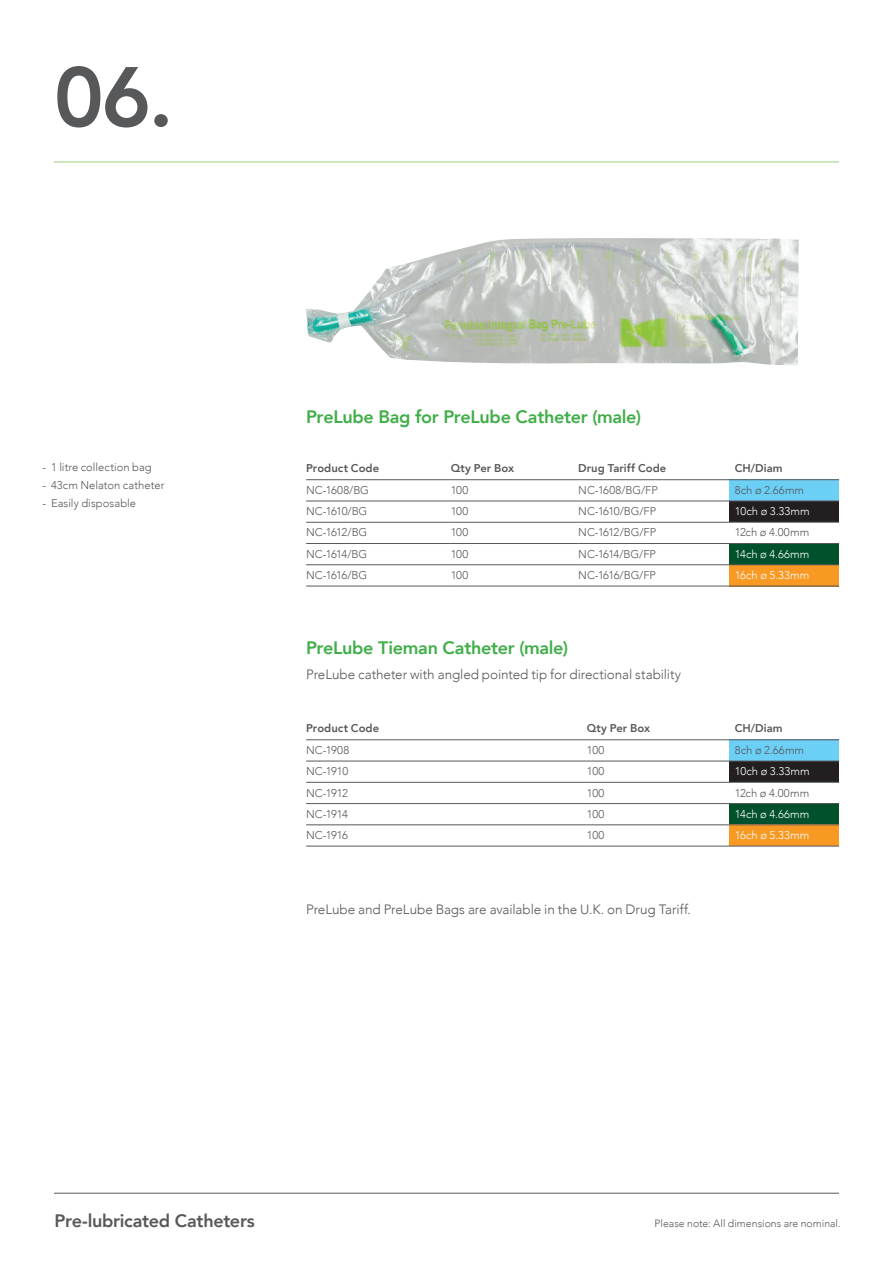
<style>
.page{position:relative;width:893px;height:1263px;background:#fff}
.page>*{position:absolute;margin:0;border:0;box-sizing:border-box;transform-origin:0 0}
.t1{font:800 84px "Avenir";color:#57585a}
.t2{font:800 18px "Avenir";letter-spacing:-.015em;color:#40ae49}
.t3{font:800 18px "Avenir";letter-spacing:-.015em;color:#57585a}
.t4{font:300 13.5px "Avenir";letter-spacing:-.005em;color:#57585a}
.t5{font:300 11.25px "Avenir";color:#57585a}
.t6{font:800 11.25px "Avenir";letter-spacing:.005em;color:#57585a}
.t7{font:300 11.25px "Avenir";letter-spacing:.01em;color:#fff}
.t8{font:300 11.25px "Avenir";letter-spacing:-.03em;color:#57585a}
.t9{font:300 11.25px "Avenir";letter-spacing:-.02em;color:#57585a}
.t10{font:300 10.5px "Avenir";color:#57585a}
</style>
<div class="page">
<img style="left:306px;top:238px;width:493px;height:127px">
<div style="left:730px;top:480px;width:109px;height:21px;background:#6bcff6"></div>
<div style="left:730px;top:501px;width:109px;height:21px;background:#231f20"></div>
<div style="left:730px;top:544px;width:109px;height:21px;background:#00512c"></div>
<div style="left:730px;top:565px;width:109px;height:21px;background:#f79923"></div>
<hr style="left:54px;top:162px;width:785px;height:1px;background:#9fd07f">
<hr style="left:54px;top:1193px;width:785px;height:1px;background:#57585a">
<div style="left:730px;top:740px;width:109px;height:21px;background:#6bcff6"></div>
<div style="left:730px;top:761px;width:109px;height:21px;background:#231f20"></div>
<div style="left:730px;top:803px;width:109px;height:22px;background:#00512c"></div>
<div style="left:730px;top:825px;width:109px;height:21px;background:#f79923"></div>
<hr style="left:306px;top:479px;width:145px;height:1px;background:#57585a">
<hr style="left:451px;top:479px;width:127px;height:1px;background:#57585a">
<hr style="left:578px;top:479px;width:157px;height:1px;background:#57585a">
<hr style="left:735px;top:479px;width:104px;height:1px;background:#57585a">
<hr style="left:306px;top:501px;width:145px;height:1px;background:#57585a">
<hr style="left:451px;top:501px;width:127px;height:1px;background:#57585a">
<hr style="left:578px;top:501px;width:157px;height:1px;background:#57585a">
<hr style="left:735px;top:501px;width:104px;height:1px;background:#57585a">
<hr style="left:306px;top:522px;width:145px;height:1px;background:#57585a">
<hr style="left:451px;top:522px;width:127px;height:1px;background:#57585a">
<hr style="left:578px;top:522px;width:157px;height:1px;background:#57585a">
<hr style="left:735px;top:522px;width:104px;height:1px;background:#57585a">
<hr style="left:306px;top:543px;width:145px;height:1px;background:#57585a">
<hr style="left:451px;top:543px;width:127px;height:1px;background:#57585a">
<hr style="left:578px;top:543px;width:157px;height:1px;background:#57585a">
<hr style="left:735px;top:543px;width:104px;height:1px;background:#57585a">
<hr style="left:306px;top:564px;width:145px;height:1px;background:#57585a">
<hr style="left:451px;top:564px;width:127px;height:1px;background:#57585a">
<hr style="left:578px;top:564px;width:157px;height:1px;background:#57585a">
<hr style="left:735px;top:564px;width:104px;height:1px;background:#57585a">
<hr style="left:306px;top:586px;width:145px;height:1px;background:#57585a">
<hr style="left:451px;top:586px;width:127px;height:1px;background:#57585a">
<hr style="left:578px;top:586px;width:157px;height:1px;background:#57585a">
<hr style="left:735px;top:586px;width:104px;height:1px;background:#57585a">
<hr style="left:306px;top:739px;width:281px;height:1px;background:#57585a">
<hr style="left:587px;top:739px;width:148px;height:1px;background:#57585a">
<hr style="left:735px;top:739px;width:104px;height:1px;background:#57585a">
<hr style="left:306px;top:761px;width:281px;height:1px;background:#57585a">
<hr style="left:587px;top:761px;width:148px;height:1px;background:#57585a">
<hr style="left:735px;top:761px;width:104px;height:1px;background:#57585a">
<hr style="left:306px;top:782px;width:281px;height:1px;background:#57585a">
<hr style="left:587px;top:782px;width:148px;height:1px;background:#57585a">
<hr style="left:735px;top:782px;width:104px;height:1px;background:#57585a">
<hr style="left:306px;top:803px;width:281px;height:1px;background:#57585a">
<hr style="left:587px;top:803px;width:148px;height:1px;background:#57585a">
<hr style="left:735px;top:803px;width:104px;height:1px;background:#57585a">
<hr style="left:306px;top:824px;width:281px;height:1px;background:#57585a">
<hr style="left:587px;top:824px;width:148px;height:1px;background:#57585a">
<hr style="left:735px;top:824px;width:104px;height:1px;background:#57585a">
<hr style="left:306px;top:846px;width:281px;height:1px;background:#57585a">
<hr style="left:587px;top:846px;width:148px;height:1px;background:#57585a">
<hr style="left:735px;top:846px;width:104px;height:1px;background:#57585a">
<h1 class="t1" style="left:54px;top:32px;width:121px">06.</h1>
<p class="t5" style="left:43px;top:460px;width:111px">- 1 litre collection bag</p>
<p class="t5" style="left:43px;top:478px;width:123px">- 43cm Nelaton catheter</p>
<p class="t5" style="left:43px;top:496px;width:95px">- Easily disposable</p>
<h2 class="t2" style="left:306px;top:403px;width:336px">PreLube Bag for PreLube Catheter (male)</h2>
<p class="t6" style="left:306px;top:459px;width:75px">Product Code</p>
<p class="t6" style="left:451px;top:459px;width:65px">Qty Per Box</p>
<p class="t6" style="left:578px;top:459px;width:89px">Drug Tariff Code</p>
<p class="t6" style="left:735px;top:459px;width:49px">CH/Diam</p>
<p class="t5" style="left:306px;top:483px;width:64px">NC-1608/BG</p>
<p class="t5" style="left:451px;top:483px;width:19px">100</p>
<p class="t5" style="left:578px;top:483px;width:81px">NC-1608/BG/FP</p>
<p class="t5" style="left:735px;top:483px;width:71px">8ch ø 2.66mm</p>
<p class="t5" style="left:306px;top:505px;width:63px">NC-1610/BG</p>
<p class="t5" style="left:451px;top:505px;width:19px">100</p>
<p class="t9" style="left:578px;top:505px;width:79px">NC-1610/BG/FP</p>
<p class="t7" style="left:735px;top:505px;width:76px">10ch ø 3.33mm</p>
<p class="t5" style="left:306px;top:526px;width:63px">NC-1612/BG</p>
<p class="t5" style="left:451px;top:526px;width:19px">100</p>
<p class="t8" style="left:578px;top:526px;width:79px">NC-1612/BG/FP</p>
<p class="t5" style="left:735px;top:526px;width:76px">12ch ø 4.00mm</p>
<p class="t5" style="left:306px;top:547px;width:63px">NC-1614/BG</p>
<p class="t5" style="left:451px;top:547px;width:19px">100</p>
<p class="t8" style="left:578px;top:547px;width:79px">NC-1614/BG/FP</p>
<p class="t7" style="left:735px;top:547px;width:76px">14ch ø 4.66mm</p>
<p class="t5" style="left:306px;top:568px;width:63px">NC-1616/BG</p>
<p class="t5" style="left:451px;top:568px;width:19px">100</p>
<p class="t8" style="left:578px;top:568px;width:79px">NC-1616/BG/FP</p>
<p class="t7" style="left:735px;top:568px;width:76px">16ch ø 5.33mm</p>
<h2 class="t2" style="left:306px;top:633px;width:264px">PreLube Tieman Catheter (male)</h2>
<p class="t4" style="left:306px;top:666px;width:377px">PreLube catheter with angled pointed tip for directional stability</p>
<p class="t6" style="left:306px;top:719px;width:75px">Product Code</p>
<p class="t6" style="left:587px;top:719px;width:65px">Qty Per Box</p>
<p class="t6" style="left:735px;top:719px;width:49px">CH/Diam</p>
<p class="t5" style="left:306px;top:743px;width:45px">NC-1908</p>
<p class="t5" style="left:587px;top:743px;width:19px">100</p>
<p class="t5" style="left:735px;top:743px;width:71px">8ch ø 2.66mm</p>
<p class="t5" style="left:306px;top:765px;width:44px">NC-1910</p>
<p class="t5" style="left:587px;top:765px;width:19px">100</p>
<p class="t7" style="left:735px;top:765px;width:76px">10ch ø 3.33mm</p>
<p class="t5" style="left:306px;top:786px;width:43px">NC-1912</p>
<p class="t5" style="left:587px;top:786px;width:19px">100</p>
<p class="t5" style="left:735px;top:786px;width:76px">12ch ø 4.00mm</p>
<p class="t5" style="left:306px;top:807px;width:43px">NC-1914</p>
<p class="t5" style="left:587px;top:807px;width:19px">100</p>
<p class="t7" style="left:735px;top:807px;width:76px">14ch ø 4.66mm</p>
<p class="t5" style="left:306px;top:828px;width:43px">NC-1916</p>
<p class="t5" style="left:587px;top:828px;width:19px">100</p>
<p class="t7" style="left:735px;top:828px;width:76px">16ch ø 5.33mm</p>
<p class="t4" style="left:306px;top:901px;width:386px">PreLube and PreLube Bags are available in the U.K. on Drug Tariff.</p>
<h2 class="t3" style="left:55px;top:1206px;width:202px">Pre-lubricated Catheters</h2>
<p class="t10" style="left:655px;top:1217px;width:188px">Please note: All dimensions are nominal.</p>
</div>
